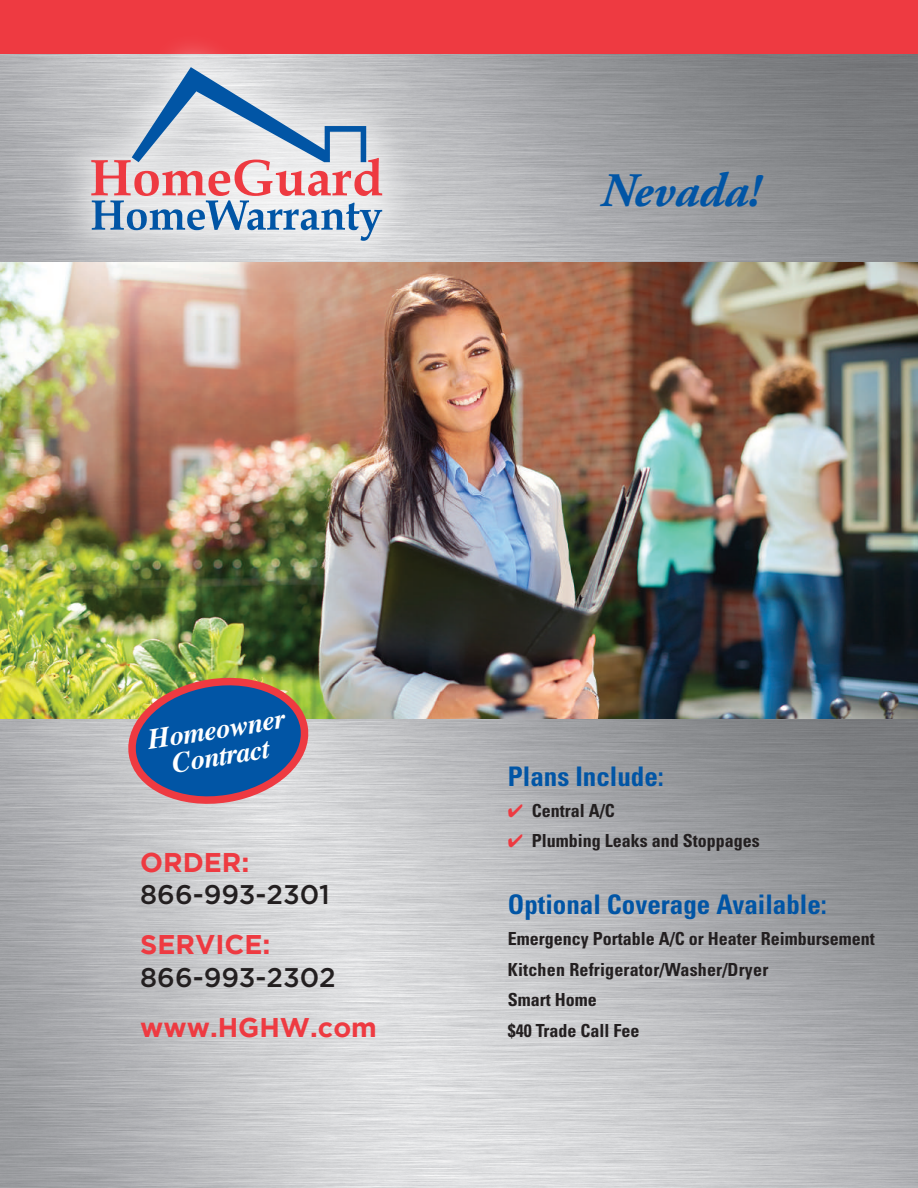
<style>
.page{position:relative;width:918px;height:1188px;background:#fff}
.page>*{position:absolute;margin:0;border:0;box-sizing:border-box;transform-origin:0 0}
.t1{font:italic 700 48px "Adobe Garamond Pro";color:#0155a5}
.t2{font:italic 700 28.5px/27px "Times";color:#fff;text-align:center}
.t3{font:700 condensed 27px "Univers LT Std";color:#0155a5}
.t4{font:700 27px "Gotham";color:#ee3a41}
.t5{font:500 27px "Gotham";color:#231f20}
.t6{font:700 condensed 18px/30.8px "Univers LT Std";color:#231f20}
.s1{color:#ee3a41}
</style>
<div class="page">
<img style="left:0;top:54px;width:918px;height:209px">
<div style="left:0;top:0;width:918px;height:54px;background:#ee3a41"></div>
<div style="left:55px;top:31px;width:364px;height:246px;background:#fff;opacity:.56"></div>
<svg style="left:91px;top:67px;width:291px;height:174px;background:#bfbecc"></svg>
<img style="left:0;top:263px;width:918px;height:456px">
<svg style="left:127px;top:676px;width:182px;height:131px;background:#546f93"></svg>
<h1 class="t1" style="left:600px;top:163px;width:161px">Nevada!</h1>
<h2 class="t2" style="left:146px;top:724px;width:140px;rotate:-9deg">Homeowner<br>Contract</h2>
<h3 class="t4" style="left:140px;top:846px;width:111px">ORDER:</h3>
<h3 class="t5" style="left:140px;top:877px;width:191px">866-993-2301</h3>
<h3 class="t4" style="left:140px;top:929px;width:132px">SERVICE:</h3>
<h3 class="t5" style="left:140px;top:960px;width:197px">866-993-2302</h3>
<h3 class="t4" style="left:140px;top:1012px;width:238px">www.HGHW.com</h3>
<h3 class="t3" style="left:508px;top:760px;width:158px">Plans Include:</h3>
<p class="t6" style="left:508px;top:795px;width:109px"><span class="s1">✔</span> Central A/C</p>
<p class="t6" style="left:508px;top:826px;width:253px"><span class="s1">✔</span> Plumbing Leaks and Stoppages</p>
<h3 class="t3" style="left:508px;top:888px;width:321px">Optional Coverage Available:</h3>
<p class="t6" style="left:508px;top:923px;width:368px">Emergency Portable A/C or Heater Reimbursement<br>Kitchen Refrigerator/Washer/Dryer<br>Smart Home<br>$40 Trade Call Fee</p>
</div>
